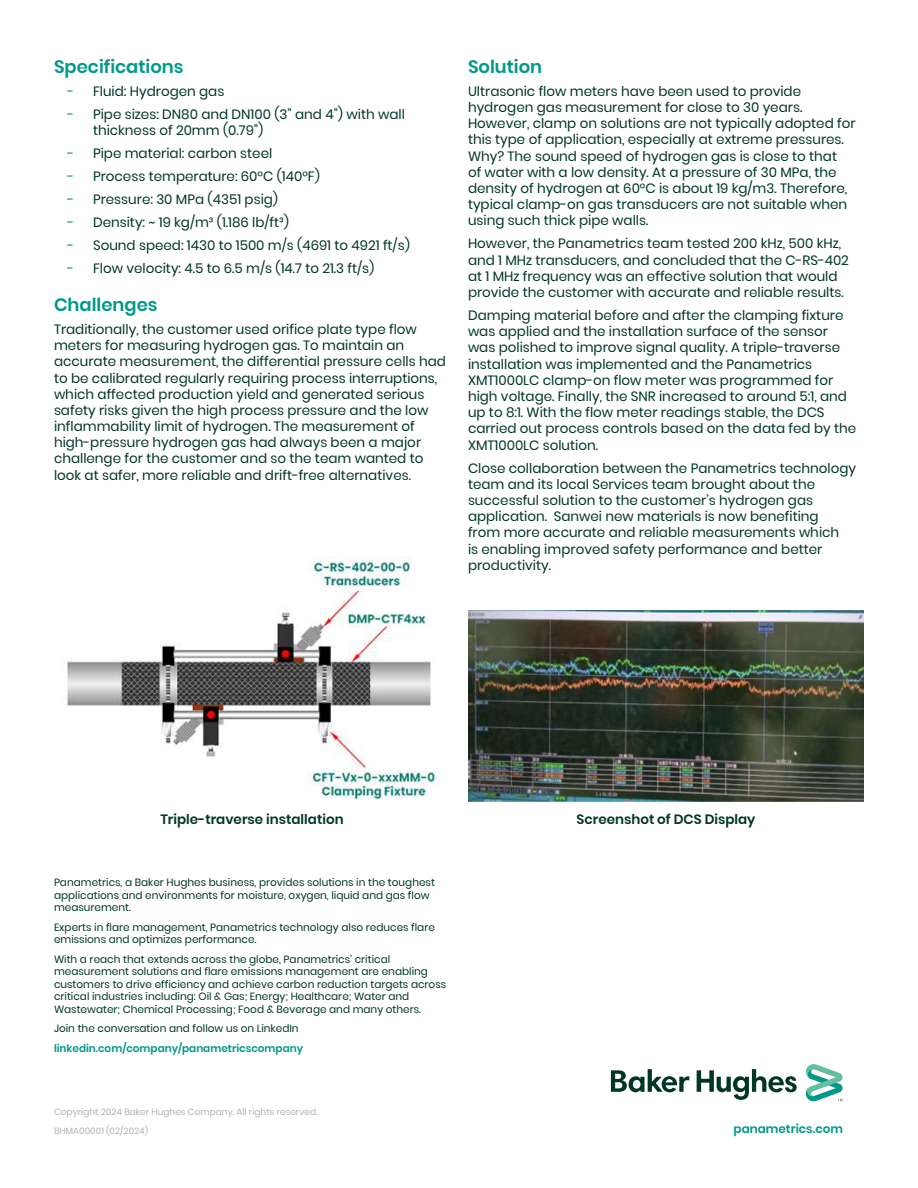
<style>
.page{position:relative;width:918px;height:1188px;background:#fff}
.page>*{position:absolute;margin:0;border:0;box-sizing:border-box;transform-origin:0 0}
.t1{font:600 18px "Poppins";color:#00988a}
.t2{font:13.5px/16.2px "Poppins";color:#003626}
.t3{font:600 13.5px "Poppins";color:#003626}
.t4{font:600 12px "Poppins";color:#00988a}
.t5{font:10.5px/12.6px "Poppins";color:#003626}
.t6{font:600 10.5px "Poppins";color:#00988a}
.t7{font:9px/18.8px "Poppins";color:#b3b2b2}
.s1{color:#00988a}
</style>
<div class="page">
<svg style="left:611px;top:1064px;width:232px;height:38px"></svg>
<img style="left:67px;top:556px;width:372px;height:244px">
<img style="left:468px;top:610px;width:396px;height:191px">
<h1 class="t1" style="left:54px;top:56px;width:131px">Specifications</h1>
<p class="t2" style="left:68px;top:83px;width:158px"><span class="s1">-</span> Fluid: Hydrogen gas</p>
<p class="t2" style="left:93px;top:106px;width:313px;text-indent:-26px"><span class="s1">-</span> Pipe sizes: DN80 and DN100 (3” and 4”) with wall thickness of 20mm (0.79”)</p>
<p class="t2" style="left:68px;top:145px;width:206px"><span class="s1">-</span> Pipe material: carbon steel</p>
<p class="t2" style="left:68px;top:168px;width:254px"><span class="s1">-</span> Process temperature: 60°C (140°F)</p>
<p class="t2" style="left:68px;top:191px;width:212px"><span class="s1">-</span> Pressure: 30 MPa (4351 psig)</p>
<p class="t2" style="left:68px;top:214px;width:223px"><span class="s1">-</span> Density: ~ 19 kg/m³ (1.186 lb/ft³)</p>
<p class="t2" style="left:68px;top:237px;width:344px"><span class="s1">-</span> Sound speed: 1430 to 1500 m/s (4691 to 4921 ft/s)</p>
<p class="t2" style="left:68px;top:260px;width:308px"><span class="s1">-</span> Flow velocity: 4.5 to 6.5 m/s (14.7 to 21.3 ft/s)</p>
<h1 class="t1" style="left:54px;top:294px;width:105px">Challenges</h1>
<p class="t2" style="left:54px;top:321px;width:393px">Traditionally, the customer used orifice plate type flow meters for measuring hydrogen gas. To maintain an accurate measurement, the differential pressure cells had to be calibrated regularly requiring process interruptions, which affected production yield and generated serious safety risks given the high process pressure and the low inflammability limit of hydrogen. The measurement of high-pressure hydrogen gas had always been a major challenge for the customer and so the team wanted to look at safer, more reliable and drift-free alternatives.</p>
<h1 class="t1" style="left:468px;top:56px;width:76px">Solution</h1>
<p class="t2" style="left:468px;top:83px;width:389px">Ultrasonic flow meters have been used to provide hydrogen gas measurement for close to 30 years.<br>However, clamp on solutions are not typically adopted for this type of application, especially at extreme pressures.<br>Why? The sound speed of hydrogen gas is close to that<br>of water with a low density. At a pressure of 30 MPa, the density of hydrogen at 60°C is about 19 kg/m3. Therefore, typical clamp-on gas transducers are not suitable when using such thick pipe walls.</p>
<p class="t2" style="left:468px;top:236px;width:382px">However, the Panametrics team tested 200 kHz, 500 kHz, and 1 MHz transducers, and concluded that the C-RS-402 at 1 MHz frequency was an effective solution that would provide the customer with accurate and reliable results.</p>
<p class="t2" style="left:468px;top:307px;width:390px">Damping material before and after the clamping fixture was applied and the installation surface of the sensor was polished to improve signal quality. A triple-traverse installation was implemented and the Panametrics XMT1000LC clamp-on flow meter was programmed for high voltage. Finally, the SNR increased to around 5:1, and up to 8:1. With the flow meter readings stable, the DCS carried out process controls based on the data fed by the XMT1000LC solution.</p>
<p class="t2" style="left:468px;top:460px;width:390px">Close collaboration between the Panametrics technology team and its local Services team brought about the successful solution to the customer’s hydrogen gas application. Sanwei new materials is now benefiting<br>from more accurate and reliable measurements which<br>is enabling improved safety performance and better productivity.</p>
<p class="t3" style="left:160px;top:811px;width:185px">Triple-traverse installation</p>
<p class="t3" style="left:576px;top:811px;width:181px">Screenshot of DCS Display</p>
<p class="t5" style="left:54px;top:876px;width:382px">Panametrics, a Baker Hughes business, provides solutions in the toughest applications and environments for moisture, oxygen, liquid and gas flow measurement.</p>
<p class="t5" style="left:54px;top:921px;width:382px">Experts in flare management, Panametrics technology also reduces flare emissions and optimizes performance.</p>
<p class="t5" style="left:54px;top:953px;width:394px">With a reach that extends across the globe, Panametrics’ critical measurement solutions and flare emissions management are enabling customers to drive efficiency and achieve carbon reduction targets across critical industries including: Oil &amp; Gas; Energy; Healthcare; Water and Wastewater; Chemical Processing; Food &amp; Beverage and many others.</p>
<p class="t5" style="left:54px;top:1022px;width:246px">Join the conversation and follow us on LinkedIn</p>
<p class="t6" style="left:54px;top:1042px;width:251px">linkedin.com/company/panametricscompany</p>
<p class="t7" style="left:54px;top:1103px;width:265px">Copyright 2024 Baker Hughes Company. All rights reserved.<br>BHMA00001 (02/2024)</p>
<p class="t4" style="left:734px;top:1122px;width:111px">panametrics.com</p>
</div>
